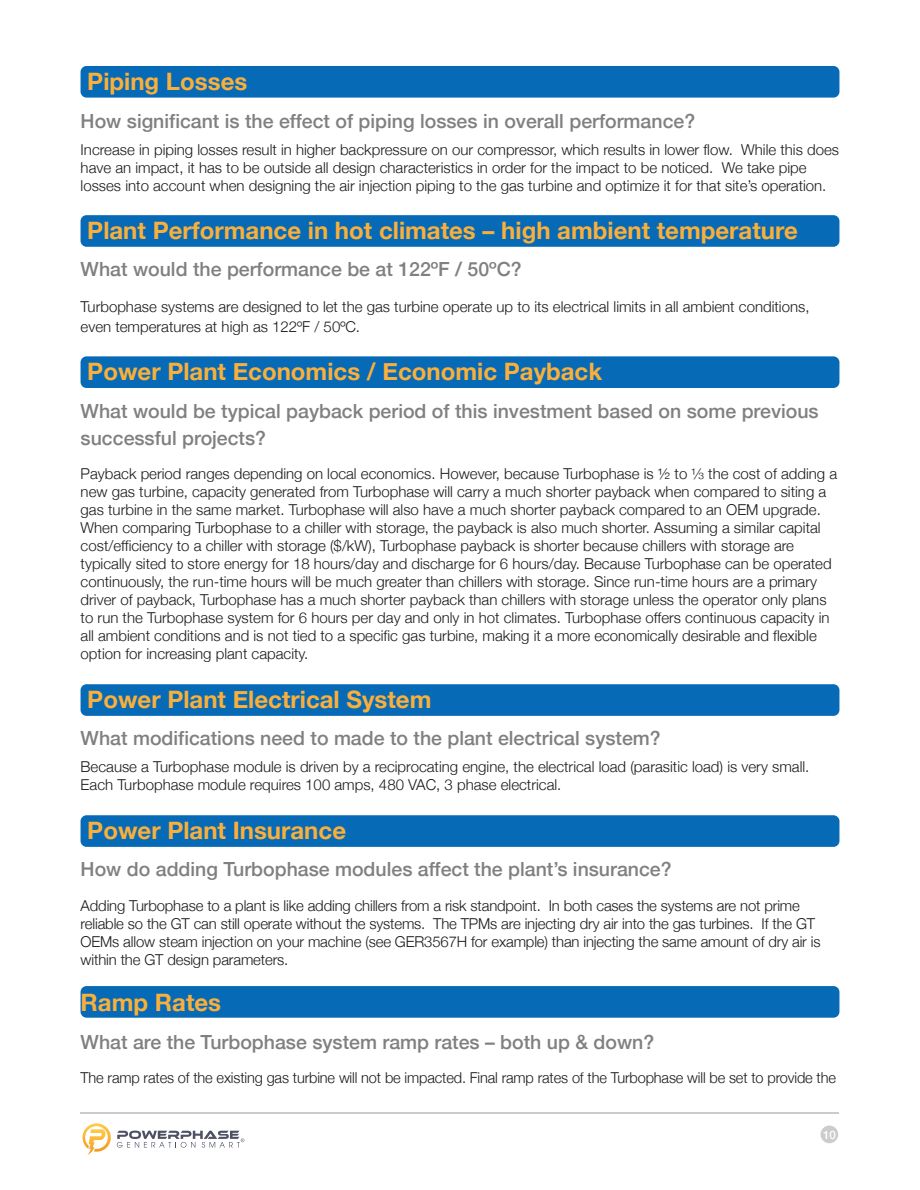
<style>
.page{position:relative;width:920px;height:1190px;background:#fff}
.page>*{position:absolute;margin:0;border:0;box-sizing:border-box;transform-origin:0 0}
.t1{font:700 24px "Helvetica Neue";color:#faaf3b}
.t2{font:500 19.5px/27px "Helvetica Neue";color:#808080}
.t3{font:300 15px/18px "Helvetica Neue";color:#1a1a1a}
.t4{font:500 11.4px "Helvetica Neue";color:#fff}
</style>
<div class="page">
<div style="left:80px;top:66px;width:759px;height:32px;background:#066ab7;border-radius:6px"></div>
<div style="left:80px;top:215px;width:759px;height:32px;background:#066ab7;border-radius:6px"></div>
<div style="left:80px;top:356px;width:759px;height:32px;background:#066ab7;border-radius:6px"></div>
<div style="left:80px;top:684px;width:759px;height:32px;background:#066ab7;border-radius:6px"></div>
<div style="left:80px;top:815px;width:759px;height:32px;background:#066ab7;border-radius:6px"></div>
<div style="left:80px;top:986px;width:759px;height:31px;background:#066ab7;border-radius:6px"></div>
<div style="left:820px;top:1125px;width:18px;height:18px;background:#ccc;border-radius:50%"></div>
<svg style="left:82px;top:1123px;width:29px;height:31px"></svg>
<svg style="left:117px;top:1130px;width:127px;height:17px"></svg>
<hr style="left:79px;top:1112px;width:759px;height:1px;background:#ccc">
<h1 class="t1" style="left:87px;top:63px;width:161px">Piping Losses</h1>
<h2 class="t2" style="left:81px;top:106px;width:616px">How significant is the effect of piping losses in overall performance?</h2>
<p class="t3" style="left:81px;top:139px;width:759px">Increase in piping losses result in higher backpressure on our compressor, which results in lower flow. While this does have an impact, it has to be outside all design characteristics in order for the impact to be noticed. We take pipe losses into account when designing the air injection piping to the gas turbine and optimize it for that site’s operation.</p>
<h1 class="t1" style="left:87px;top:211px;width:712px">Plant Performance in hot climates – high ambient temperature</h1>
<h2 class="t2" style="left:81px;top:255px;width:442px">What would the performance be at 122ºF / 50ºC?</h2>
<p class="t3" style="left:81px;top:296px;width:730px;line-height:19.5px">Turbophase systems are designed to let the gas turbine operate up to its electrical limits in all ambient conditions, even temperatures at high as 122ºF / 50ºC.</p>
<h1 class="t1" style="left:87px;top:353px;width:516px">Power Plant Economics / Economic Payback</h1>
<h2 class="t2" style="left:81px;top:396px;width:739px">What would be typical payback period of this investment based on some previous successful projects?</h2>
<p class="t3" style="left:81px;top:464px;width:758px">Payback period ranges depending on local economics. However, because Turbophase is ½ to ⅓ the cost of adding a new gas turbine, capacity generated from Turbophase will carry a much shorter payback when compared to siting a gas turbine in the same market. Turbophase will also have a much shorter payback compared to an OEM upgrade.<br>When comparing Turbophase to a chiller with storage, the payback is also much shorter. Assuming a similar capital cost/efficiency to a chiller with storage ($/kW), Turbophase payback is shorter because chillers with storage are typically sited to store energy for 18 hours/day and discharge for 6 hours/day. Because Turbophase can be operated continuously, the run-time hours will be much greater than chillers with storage. Since run-time hours are a primary driver of payback, Turbophase has a much shorter payback than chillers with storage unless the operator only plans to run the Turbophase system for 6 hours per day and only in hot climates. Turbophase offers continuous capacity in all ambient conditions and is not tied to a specific gas turbine, making it a more economically desirable and flexible option for increasing plant capacity.</p>
<h1 class="t1" style="left:87px;top:680px;width:345px">Power Plant Electrical System</h1>
<h2 class="t2" style="left:81px;top:724px;width:581px">What modifications need to made to the plant electrical system?</h2>
<p class="t3" style="left:81px;top:757px;width:730px">Because a Turbophase module is driven by a reciprocating engine, the electrical load (parasitic load) is very small.<br>Each Turbophase module requires 100 amps, 480 VAC, 3 phase electrical.</p>
<h1 class="t1" style="left:87px;top:811px;width:260px">Power Plant Insurance</h1>
<h2 class="t2" style="left:81px;top:854px;width:592px">How do adding Turbophase modules affect the plant’s insurance?</h2>
<p class="t3" style="left:81px;top:895px;width:741px">Adding Turbophase to a plant is like adding chillers from a risk standpoint. In both cases the systems are not prime reliable so the GT can still operate without the systems. The TPMs are injecting dry air into the gas turbines. If the GT OEMs allow steam injection on your machine (see GER3567H for example) than injecting the same amount of dry air is within the GT design parameters.</p>
<h1 class="t1" style="left:81px;top:984px;width:142px">Ramp Rates</h1>
<h2 class="t2" style="left:81px;top:1027px;width:575px">What are the Turbophase system ramp rates – both up &amp; down?</h2>
<p class="t3" style="left:81px;top:1068px;width:756px">The ramp rates of the existing gas turbine will not be impacted. Final ramp rates of the Turbophase will be set to provide the</p>
<p class="t4" style="left:823px;top:1125px;width:14px">10</p>
</div>
